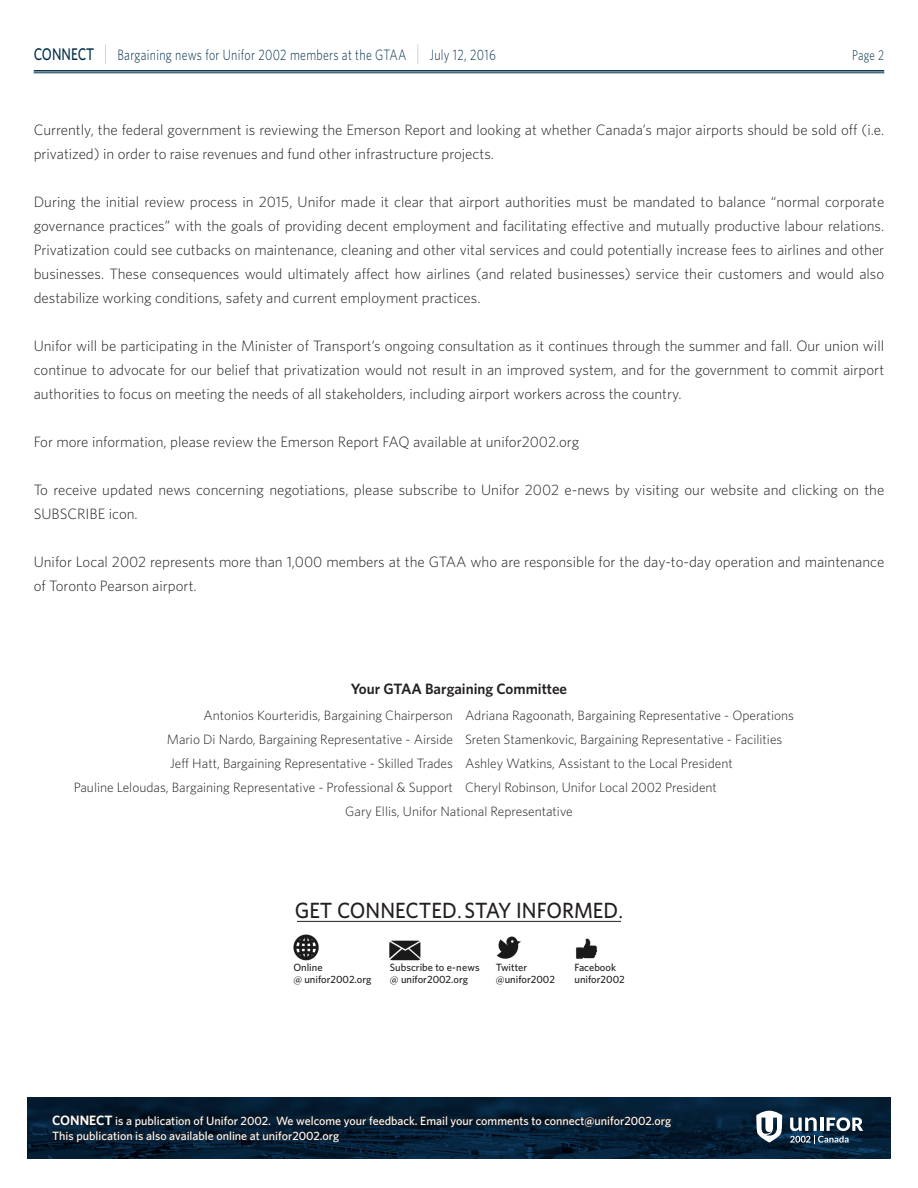
<style>
.page{position:relative;width:918px;height:1188px;background:#fff}
.page>*{position:absolute;margin:0;border:0;box-sizing:border-box;transform-origin:0 0}
.t1{font:500 22.05px "Whitney";color:#231f20;scale:.95 1}
.t2{font:300 15px/24px "Whitney";color:#231f20}
.t3{font:300 15px "Whitney";letter-spacing:.025em;color:#002e48;scale:.8 1}
.t4{font:600 15px "Whitney";color:#231f20}
.t5{font:300 14.1px "Whitney";color:#002e48;scale:.8 1}
.t6{font:300 13.5px "Whitney";color:#231f20}
.t7{font:500 12px/15px "Whitney";color:#fff}
.t8{font:500 10.5px "Whitney";color:#231f20}
.s1{font-weight:500;font-size:16.8px}
.s2{font-family:"Lato";font-weight:100;font-size:20.7px}
.s3{font-family:"Century Gothic";font-weight:400;font-size:18.9px}
.s4{font-weight:600;font-size:13.5px}
.s5{font-weight:600}
</style>
<div class="page">
<img style="left:27px;top:1097px;width:864px;height:62px">
<svg style="left:756px;top:1111px;width:26px;height:32px"></svg>
<svg style="left:790px;top:1117px;width:73px;height:27px"></svg>
<svg style="left:52px;top:1114px;width:620px;height:29px;background:#0b1d2f"></svg>
<svg style="left:429px;top:72px;width:67px;height:1px"></svg>
<hr style="left:34px;top:70px;width:850px;height:2px;background:#002e48">
<hr style="left:34px;top:73px;width:850px;height:1px;background:#002e48">
<img style="left:496px;top:936px;width:25px;height:23px">
<img style="left:576px;top:938px;width:22px;height:21px">
<img style="left:389px;top:940px;width:32px;height:21px">
<img style="left:293px;top:934px;width:26px;height:27px">
<hr style="left:297px;top:921px;width:324px;height:1px;background:#231f20">
<p class="t3" style="left:34px;top:46px;width:579px"><span class="s1">CONNECT</span> <span class="s2">|</span> Bargaining news for Unifor 2002 members at the GTAA <span class="s2">|</span> July 12, 2016</p>
<p class="t5" style="left:852px;top:47px;width:42px">Page 2</p>
<p class="t2" style="left:34px;top:117px;width:852px">Currently, the federal government is reviewing the Emerson Report and looking at whether Canada’s major airports should be sold off (i.e. privatized) in order to raise revenues and fund other infrastructure projects.</p>
<p class="t2" style="left:34px;top:189px;width:852px;text-align:justify">During the initial review process in 2015, Unifor made it clear that airport authorities must be mandated to balance “normal corporate governance practices” with the goals of providing decent employment and facilitating effective and mutually productive labour relations.<br>Privatization could see cutbacks on maintenance, cleaning and other vital services and could potentially increase fees to airlines and other businesses. These consequences would ultimately affect how airlines (and related businesses) service their customers and would also destabilize working conditions, safety and current employment practices.</p>
<p class="t2" style="left:34px;top:333px;width:852px;text-align:justify">Unifor will be participating in the Minister of Transport’s ongoing consultation as it continues through the summer and fall. Our union will continue to advocate for our belief that privatization would not result in an improved system, and for the government to commit airport authorities to focus on meeting the needs of all stakeholders, including airport workers across the country.</p>
<p class="t2" style="left:34px;top:429px;width:547px">For more information, please review the Emerson Report FAQ available at unifor2002.org</p>
<p class="t2" style="left:34px;top:477px;width:852px">To receive updated news concerning negotiations, please subscribe to Unifor 2002 e-news by visiting our website and clicking on the<br>SUBSCRIBE icon.</p>
<p class="t2" style="left:34px;top:549px;width:852px">Unifor Local 2002 represents more than 1,000 members at the GTAA who are responsible for the day-to-day operation and maintenance of Toronto Pearson airport.</p>
<p class="t4" style="left:351px;top:680px;width:218px">Your GTAA Bargaining Committee</p>
<p class="t6" style="left:203px;top:707px;width:251px">Antonios Kourteridis, Bargaining Chairperson</p>
<p class="t6" style="left:167px;top:731px;width:288px">Mario Di Nardo, Bargaining Representative - Airside</p>
<p class="t6" style="left:170px;top:755px;width:284px">Jeff Hatt, Bargaining Representative - Skilled Trades</p>
<p class="t6" style="left:74px;top:779px;width:381px">Pauline Leloudas, Bargaining Representative - Professional &amp; Support</p>
<p class="t6" style="left:465px;top:707px;width:331px">Adriana Ragoonath, Bargaining Representative - Operations</p>
<p class="t6" style="left:465px;top:731px;width:319px">Sreten Stamenkovic, Bargaining Representative - Facilities</p>
<p class="t6" style="left:465px;top:755px;width:269px">Ashley Watkins, Assistant to the Local President</p>
<p class="t6" style="left:465px;top:779px;width:253px">Cheryl Robinson, Unifor Local 2002 President</p>
<p class="t6" style="left:345px;top:804px;width:229px">Gary Ellis, Unifor National Representative</p>
<p class="t1" style="left:295px;top:897px;width:347px">GET CONNECTED<span class="s3">.</span> STAY INFORMED<span class="s3">.</span></p>
<p class="t8" style="left:293px;top:961px;width:31px">Online</p>
<p class="t8" style="left:293px;top:973px;width:80px">@ unifor2002.org</p>
<p class="t8" style="left:390px;top:961px;width:91px">Subscribe to e-news</p>
<p class="t8" style="left:390px;top:973px;width:80px">@ unifor2002.org</p>
<p class="t8" style="left:496px;top:961px;width:33px">Twitter</p>
<p class="t8" style="left:496px;top:973px;width:60px">@unifor2002</p>
<p class="t8" style="left:575px;top:961px;width:43px">Facebook</p>
<p class="t8" style="left:575px;top:973px;width:52px">unifor2002</p>
<p class="t7" style="left:52px;top:1113px;width:620px"><span class="s4">CONNECT</span> is a publication of Unifor 2002. We welcome your feedback. Email your comments to connect<span class="s5">@</span>unifor2002.org<br>This publication is also available online at unifor2002.org</p>
</div>
